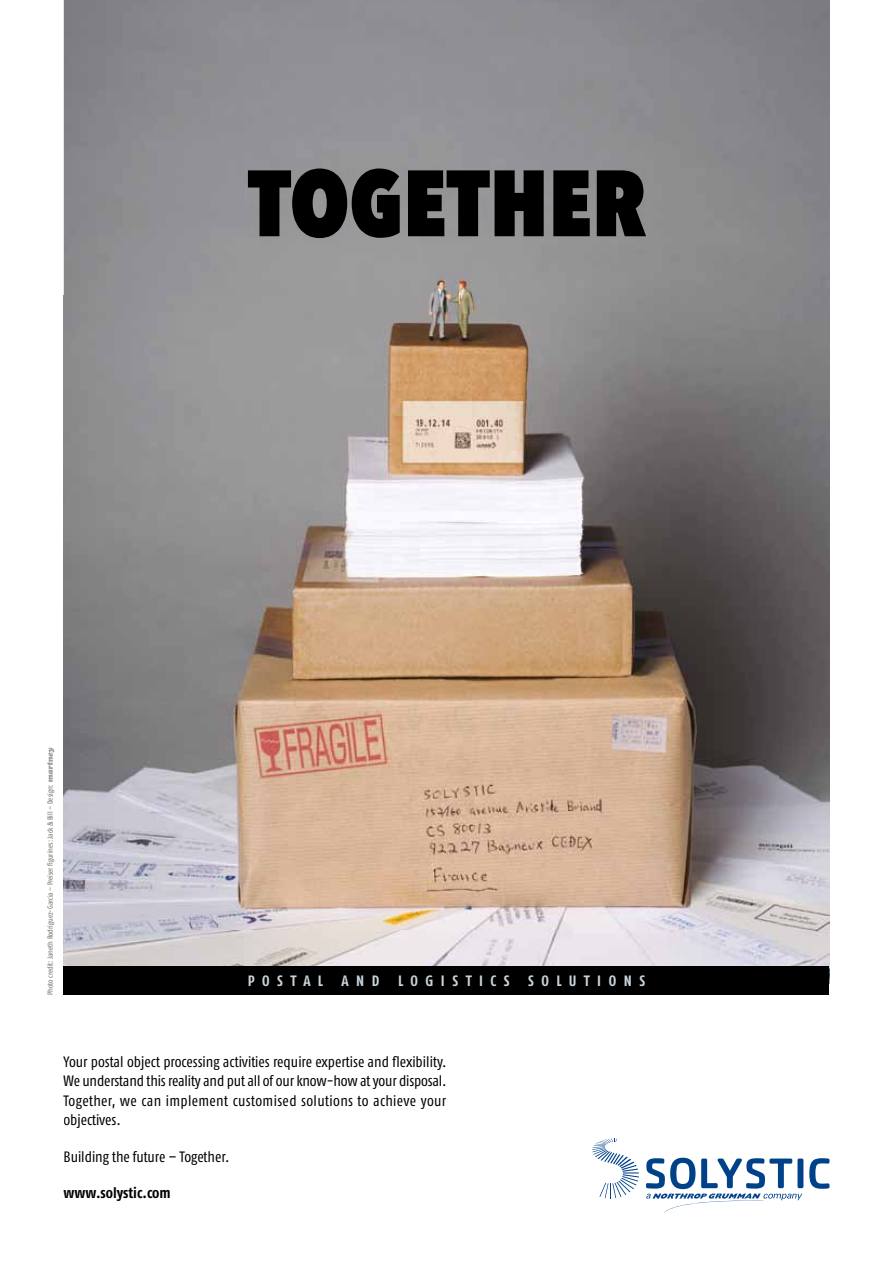
<style>
.page{position:relative;width:893px;height:1263px;background:#fff}
.page>*{position:absolute;margin:0;border:0;box-sizing:border-box;transform-origin:0 0}
.t1{font:15px/19.5px "Fago Co Regular Lf";letter-spacing:.015em;color:#000;text-align:justify}
.t2{font:15px "Fago Co Bold Tf";letter-spacing:.5em;color:#cad4da}
.t3{font:15px "Fago Co Regular Lf";letter-spacing:-.005em;color:#000}
.t4{font:15px "Fago Co Bold Tf";color:#000}
.t5{font:7.5px "Fago Co Regular Lf";color:#706f6f}
</style>
<div class="page">
<img style="left:64px;top:0;width:765px;height:966px">
<div style="left:64px;top:966px;width:765px;height:29px;background:#000"></div>
<div style="left:797px;top:1158px;width:6px;height:30px;background:#004289;border-radius:2px"></div>
<svg style="left:809px;top:1158px;width:20px;height:31px"></svg>
<svg style="left:592px;top:1138px;width:47px;height:60px"></svg>
<svg style="left:646px;top:1158px;width:156px;height:55px"></svg>
<img style="left:248px;top:169px;width:398px;height:69px">
<svg style="left:47px;top:747px;width:7px;height:35px"></svg>
<p class="t5" style="left:46px;top:995px;width:212px;rotate:-90deg">Photo credit: Janeth Rodriguez-Garcia – Preiser figurines: Jack &amp; Bill – Design:</p>
<p class="t2" style="left:248px;top:972px;width:77px">POSTAL</p>
<p class="t2" style="left:342px;top:972px;width:39px">AND</p>
<p class="t2" style="left:398px;top:972px;width:113px">LOGISTICS</p>
<p class="t2" style="left:528px;top:972px;width:119px">SOLUTIONS</p>
<p class="t1" style="left:63px;top:1051px;width:385px">Your postal object processing activities require expertise and flexibility.<br>We understand this reality and put all of our know-how at your disposal.<br>Together, we can implement customised solutions to achieve your objectives.</p>
<p class="t3" style="left:63px;top:1148px;width:168px">Building the future – Together.</p>
<p class="t4" style="left:63px;top:1184px;width:109px">www.solystic.com</p>
</div>
